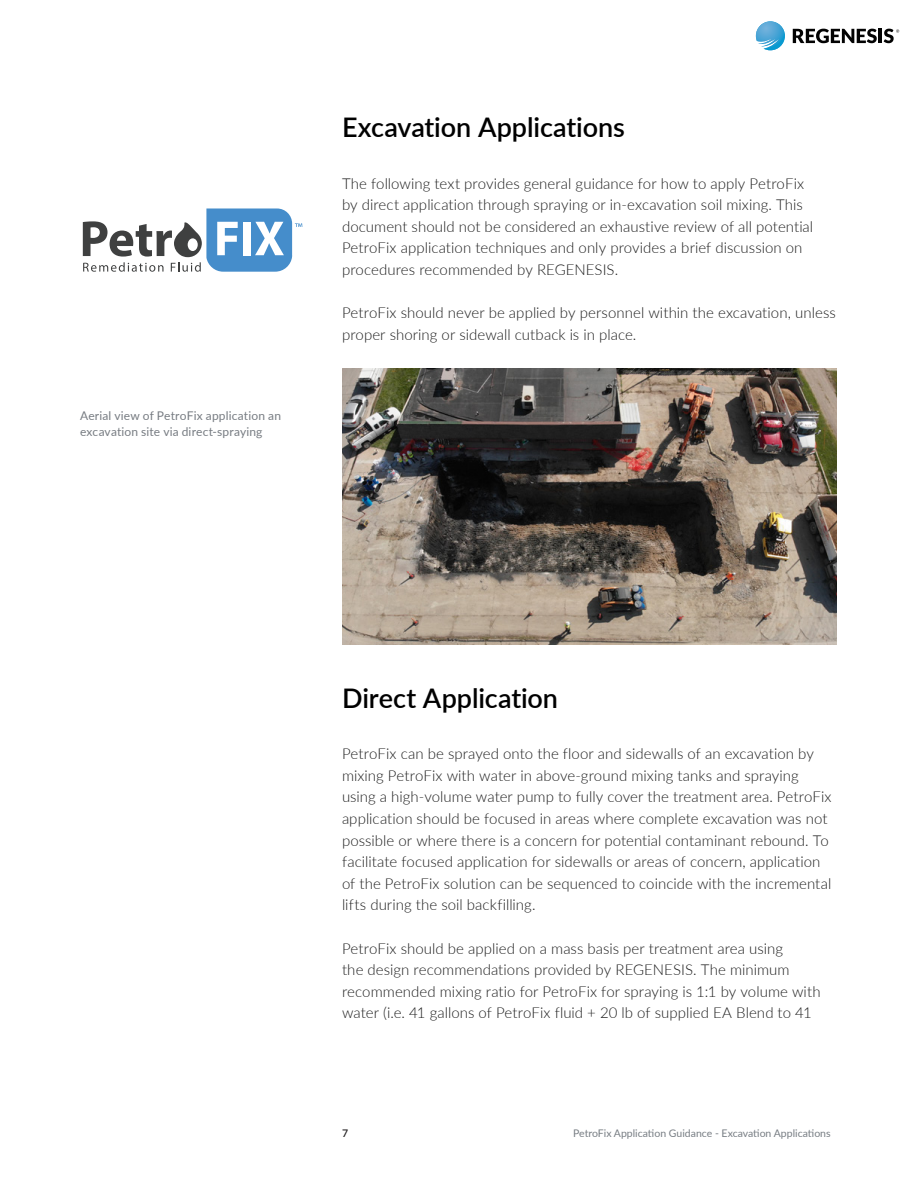
<style>
.page{position:relative;width:918px;height:1188px;background:#fff}
.page>*{position:absolute;margin:0;border:0;box-sizing:border-box;transform-origin:0 0}
.t1{font:600 27px "Lato";letter-spacing:-.005em;color:#000}
.t2{font:300 15px/21.6px "Lato";letter-spacing:.005em;color:#1d1d1d}
.t3{font:12px/16.5px "Lato";letter-spacing:.015em;color:#777c82}
.t4{font:10.5px "Lato";color:#777d83}
.t5{font:600 10.5px "Lato";color:#211f20}
</style>
<div class="page">
<svg style="left:83px;top:208px;width:219px;height:64px"></svg>
<div style="left:188px;top:238px;width:10px;height:13px;background:#fff;border-radius:50%"></div>
<svg style="left:793px;top:29px;width:84px;height:14px"></svg>
<hr style="left:879px;top:29px;width:3px;height:14px;background:#030303">
<svg style="left:884px;top:29px;width:15px;height:14px"></svg>
<svg style="left:756px;top:21px;width:29px;height:29px"></svg>
<img style="left:342px;top:368px;width:495px;height:277px">
<p class="t3" style="left:80px;top:407px;width:202px">Aerial view of PetroFix application an excavation site via direct-spraying</p>
<h1 class="t1" style="left:342px;top:108px;width:284px">Excavation Applications</h1>
<p class="t2" style="left:342px;top:172px;width:473px">The following text provides general guidance for how to apply PetroFix by direct application through spraying or in-excavation soil mixing. This document should not be considered an exhaustive review of all potential PetroFix application techniques and only provides a brief discussion on procedures recommended by REGENESIS.</p>
<p class="t2" style="left:342px;top:301px;width:495px">PetroFix should never be applied by personnel within the excavation, unless proper shoring or sidewall cutback is in place.</p>
<h1 class="t1" style="left:342px;top:678px;width:218px">Direct Application</h1>
<p class="t2" style="left:342px;top:742px;width:491px">PetroFix can be sprayed onto the floor and sidewalls of an excavation by mixing PetroFix with water in above-ground mixing tanks and spraying using a high-volume water pump to fully cover the treatment area. PetroFix application should be focused in areas where complete excavation was not possible or where there is a concern for potential contaminant rebound. To facilitate focused application for sidewalls or areas of concern, application of the PetroFix solution can be sequenced to coincide with the incremental lifts during the soil backfilling.</p>
<p class="t2" style="left:342px;top:937px;width:480px">PetroFix should be applied on a mass basis per treatment area using<br>the design recommendations provided by REGENESIS. The minimum recommended mixing ratio for PetroFix for spraying is 1:1 by volume with water (i.e. 41 gallons of PetroFix fluid + 20 lb of supplied EA Blend to 41</p>
<p class="t5" style="left:342px;top:1125px;width:8px">7</p>
<p class="t4" style="left:573px;top:1125px;width:259px">PetroFix Application Guidance - Excavation Applications</p>
</div>
